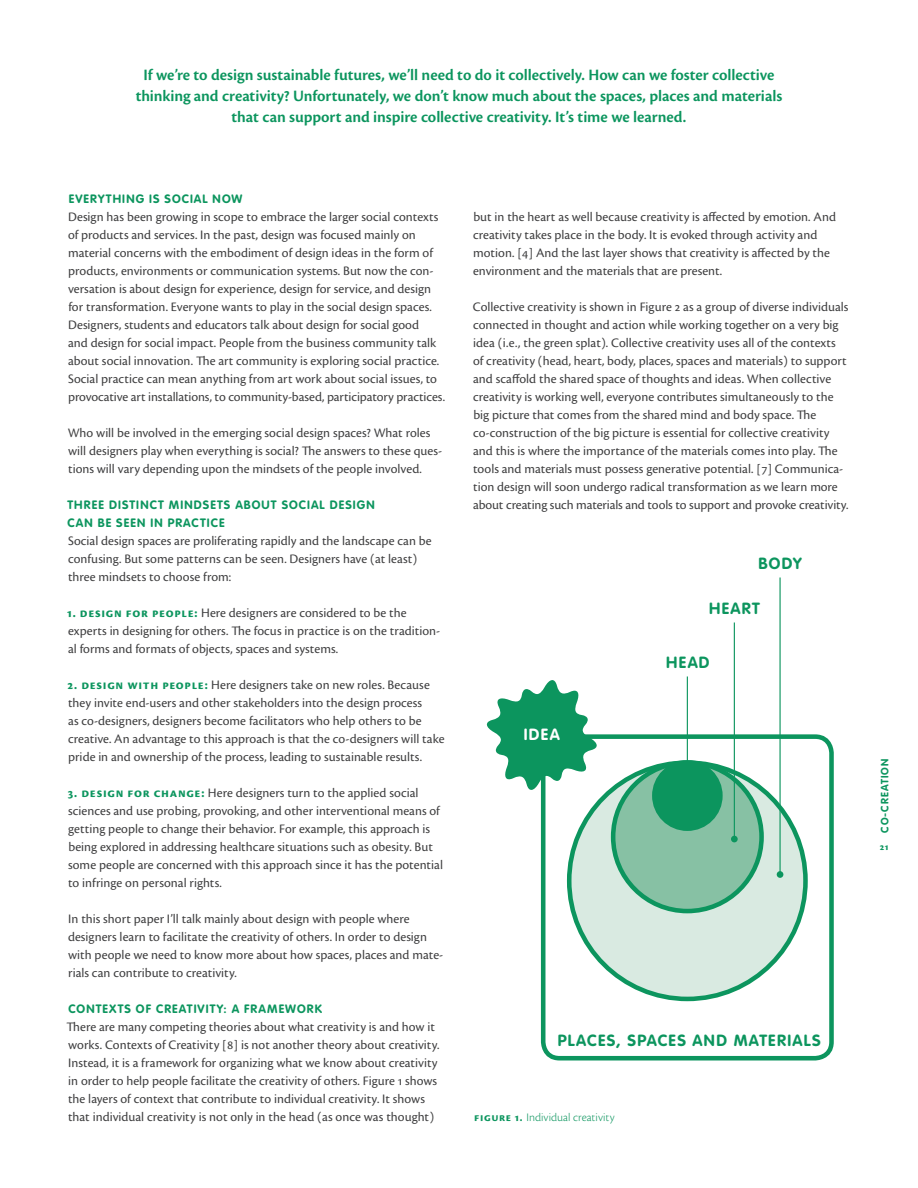
<style>
.page{position:relative;width:918px;height:1188px;background:#fff}
.page>*{position:absolute;margin:0;border:0;box-sizing:border-box;transform-origin:0 0}
.t1{font:600 16.5px/21px "Cronos Pro";letter-spacing:-.005em;color:#0c955e;text-align:center}
.t2{font:700 16.05px "VAG Rounded";letter-spacing:.08em;color:#0c955e}
.t3{font:700 16.05px "VAG Rounded";color:#fff}
.t4{font:13.5px/18px "Cronos Pro";color:#404041}
.t5{font:700 12px "VAG Rounded";letter-spacing:.09em;color:#0c955e}
.t6{font:300 12px "Cronos Pro";letter-spacing:.005em;color:#0c955e}
.t7{font:700 10.5px "VAG Rounded";letter-spacing:.095em;color:#0c955e}
.t8{font:700 10.5px "Cronos Pro";color:#0c955e}
.s1{font-weight:700;color:#0c955e}
.s2{font-weight:700}
</style>
<div class="page">
<div style="left:541px;top:734px;width:293px;height:327px;border:5px solid #0c955e;border-radius:16px"></div>
<div style="left:569px;top:763px;width:236px;height:236px;background:#d9eae1;border-radius:50%"></div>
<div style="left:613px;top:763px;width:149px;height:148px;background:#87c1a4;border-radius:50%"></div>
<div style="left:611px;top:760px;width:153px;height:153px;border:5px solid #0c955e;border-radius:50%"></div>
<div style="left:654px;top:763px;width:66px;height:66px;background:#0c955e;border-radius:50%"></div>
<div style="left:652px;top:760px;width:71px;height:71px;border:5px solid #0c955e;border-radius:50%"></div>
<svg style="left:486px;top:680px;width:113px;height:113px"></svg>
<div style="left:731px;top:836px;width:7px;height:6px;background:#0c955e;border-radius:50%"></div>
<div style="left:777px;top:871px;width:6px;height:7px;background:#0c955e;border-radius:50%"></div>
<hr style="left:687px;top:677px;width:1px;height:126px;background:#0c955e">
<hr style="left:734px;top:623px;width:1px;height:216px;background:#0c955e">
<hr style="left:779px;top:578px;width:2px;height:296px;background:#0c955e">
<p class="t1" style="left:136px;top:65px;width:648px">If we’re to design sustainable futures, we’ll need to do it collectively. How can we foster collective thinking and creativity? Unfortunately, we don’t know much about the spaces, places and materials that can support and inspire collective creativity. It’s time we learned.</p>
<p class="t5" style="left:69px;top:191px;width:175px">EVERYTHING IS SOCIAL NOW</p>
<p class="t4" style="left:68px;top:207px;width:378px">Design has been growing in scope to embrace the larger social contexts of products and services. In the past, design was focused mainly on material concerns with the embodiment of design ideas in the form of products, environments or communication systems. But now the con&shy;versation is about design for experience, design for service, and design for transformation. Everyone wants to play in the social design spaces.<br>Designers, students and educators talk about design for social good<br>and design for social impact. People from the business community talk about social innovation. The art community is exploring social practice.<br>Social practice can mean anything from art work about social issues, to provocative art installations, to community-based, participatory practices.</p>
<p class="t4" style="left:68px;top:423px;width:376px">Who will be involved in the emerging social design spaces? What roles will designers play when everything is social? The answers to these ques&shy;tions will vary depending upon the mindsets of the people involved.</p>
<p class="t4" style="left:473px;top:207px;width:364px">but in the heart as well because creativity is affected by emotion. And creativity takes place in the body. It is evoked through activity and motion. [4] And the last layer shows that creativity is affected by the environment and the materials that are present.</p>
<p class="t4" style="left:473px;top:297px;width:377px">Collective creativity is shown in Figure 2 as a group of diverse individuals connected in thought and action while working together on a very big idea (i.e., the green splat). Collective creativity uses all of the contexts of creativity (head, heart, body, places, spaces and materials) to support and scaffold the shared space of thoughts and ideas. When collective creativity is working well, everyone contributes simultaneously to the big picture that comes from the shared mind and body space. The co-construction of the big picture is essential for collective creativity and this is where the importance of the materials comes into play. The tools and materials must possess generative potential. [7] Communica&shy;tion design will soon undergo radical transformation as we learn more</p>
<p class="t5" style="left:68px;top:497px;width:309px">THREE DISTINCT MINDSETS ABOUT SOCIAL DESIGN</p>
<p class="t4" style="left:473px;top:495px;width:377px">about creating such materials and tools to support and provoke creativity.</p>
<p class="t5" style="left:68px;top:515px;width:159px">CAN BE SEEN IN PRACTICE</p>
<p class="t4" style="left:68px;top:531px;width:365px">Social design spaces are proliferating rapidly and the landscape can be confusing. But some patterns can be seen. Designers have (at least) three mindsets to choose from:</p>
<p class="t4" style="left:67px;top:603px;width:375px"><span class="s1">1. Design for people:</span> Here designers are considered to be the experts in designing for others. The focus in practice is on the tradition&shy;al forms and formats of objects, spaces and systems.</p>
<p class="t4" style="left:67px;top:675px;width:379px"><span class="s1">2. Design with people:</span> Here designers take on new roles. Because they invite end-users and other stakeholders into the design process<br>as co-designers, designers become facilitators who help others to be creative. An advantage to this approach is that the co-designers will take pride in and ownership of the process, leading to sustainable results.</p>
<p class="t4" style="left:68px;top:783px;width:377px"><span class="s1">3. Design for change:</span> Here designers turn to the applied social sciences and use probing, provoking, and other interventional means of getting people to change their behavior. For example, this approach is being explored in addressing healthcare situations such as obesity. But some people are concerned with this approach since it has the potential to infringe on personal rights.</p>
<p class="t4" style="left:68px;top:909px;width:377px">In this short paper I’ll talk mainly about design with people where designers learn to facilitate the creativity of others. In order to design with people we need to know more about how spaces, places and mate&shy;rials can contribute to creativity.</p>
<p class="t5" style="left:68px;top:1001px;width:255px">CONTEXTS OF CREATIVITY: A FRAMEWORK</p>
<p class="t4" style="left:66px;top:1017px;width:375px">There are many competing theories about what creativity is and how it works. Contexts of Creativity [8] is not another theory about creativity.<br>Instead, it is a framework for organizing what we know about creativity in order to help people facilitate the creativity of others. Figure 1 shows the layers of context that contribute to individual creativity. It shows that individual creativity is not only in the head (as once was thought)</p>
<p class="t2" style="left:758px;top:554px;width:45px">BODY</p>
<p class="t2" style="left:709px;top:599px;width:52px">HEART</p>
<p class="t3" style="left:524px;top:725px;width:38px">IDEA</p>
<p class="t2" style="left:666px;top:653px;width:45px">HEAD</p>
<p class="t2" style="left:558px;top:1031px;width:264px">PLACES, SPACES AND MATERIALS</p>
<p class="t6" style="left:474px;top:1110px;width:142px"><span class="s2">FIGURE 1.</span> Individual creativity</p>
<p class="t7" style="left:878px;top:832px;width:75px;rotate:-90deg">CO-CREATION</p>
<p class="t8" style="left:880px;top:841px;width:10px">21</p>
</div>
